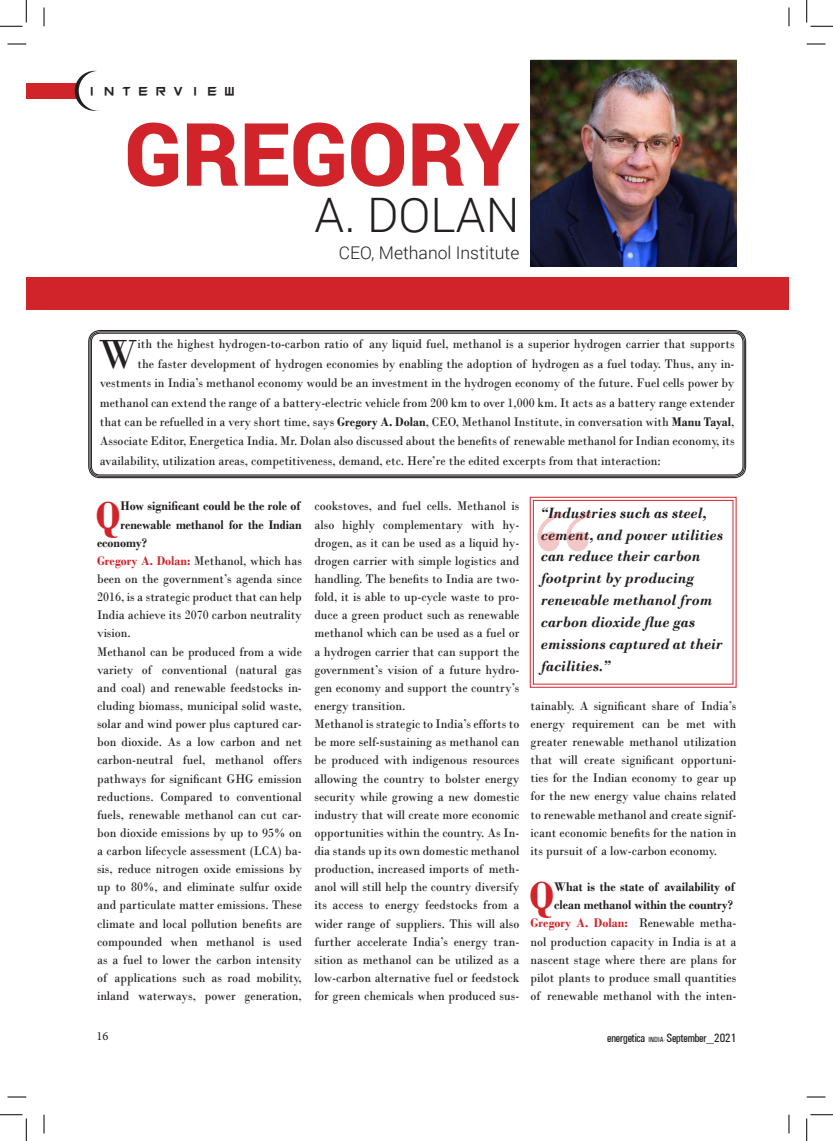
<style>
.page{position:relative;width:833px;height:1141px;background:#fff}
.page>*{position:absolute;margin:0;border:0;box-sizing:border-box;transform-origin:0 0}
.t1{font:italic 700 135.62px "Bodoni";color:#d1232a;scale:.93 1}
.t2{font:900 87.5px "Roboto";color:#d1232a}
.t3{font:300 47.5px "Roboto";color:#231f20}
.t4{font:42.75px "Bodoni";color:#231f20;scale:.93 1}
.t5{font:700 40.75px "Bodoni";color:#d1232a;scale:.93 1}
.t6{font:27.5px "Squaresharps";color:#231f20}
.t7{font:300 17.5px "Roboto";color:#231f20}
.t8{font:italic 700 15.62px/21.9px "Bodoni";color:#231f20;scale:.93 1}
.t9{font:13.12px/18.1px "Bodoni";color:#231f20;text-align:justify;scale:.93 1}
.t10{font:700 13.12px/18.1px "Bodoni";color:#231f20;scale:.93 1}
.t11{font:12.5px "Universal Condensed";color:#231f20}
.t12{font:12.5px "Minion Pro";color:#231f20}
.s1{font-weight:700}
.s2{font-weight:700;color:#d1232a}
.s3{font-family:"Univers Condensed";font-size:7.5px}
</style>
<div class="page">
<img style="left:530px;top:60px;width:206px;height:206px">
<div style="left:26px;top:277px;width:762px;height:32px;background:#d1232a"></div>
<div style="left:26px;top:83px;width:60px;height:16px;background:#d1232a"></div>
<svg style="left:75px;top:71px;width:40px;height:40px"></svg>
<div style="left:79px;top:71px;width:40px;height:40px;background:#fff;border-radius:50%"></div>
<div style="left:88px;top:330px;width:657px;height:148px;border:1px solid #231f20;border-radius:11px"></div>
<div style="left:91px;top:332px;width:652px;height:143px;border:1px solid #231f20;border-radius:9px"></div>
<svg style="left:529px;top:496px;width:207px;height:191px"></svg>
<div style="left:532px;top:500px;width:200px;height:184px;border:1px solid #d1232a"></div>
<svg style="left:7px;top:43px;width:19px;height:2px"></svg>
<svg style="left:806px;top:43px;width:19px;height:2px"></svg>
<svg style="left:7px;top:1096px;width:19px;height:1px"></svg>
<svg style="left:806px;top:1096px;width:19px;height:1px"></svg>
<svg style="left:43px;top:8px;width:2px;height:18px"></svg>
<svg style="left:43px;top:1114px;width:2px;height:19px"></svg>
<svg style="left:788px;top:8px;width:1px;height:18px"></svg>
<svg style="left:788px;top:1114px;width:1px;height:19px"></svg>
<svg style="left:0;top:0;width:27px;height:27px"></svg>
<svg style="left:0;top:1114px;width:27px;height:26px"></svg>
<svg style="left:806px;top:0;width:26px;height:27px"></svg>
<svg style="left:806px;top:1114px;width:26px;height:26px"></svg>
<p class="t6" style="left:84px;top:73px;width:156px">INTERVIEW</p>
<p class="t2" style="left:124px;top:93px;width:396px">GREGORY</p>
<p class="t3" style="left:314px;top:182px;width:206px">A. DOLAN</p>
<p class="t7" style="left:339px;top:240px;width:182px">CEO, Methanol Institute</p>
<p class="t4" style="left:99px;top:328px;width:43px">W</p>
<p class="t9" style="left:137px;top:335px;width:643px">ith the highest hydrogen-to-carbon ratio of any liquid fuel, methanol is a superior hydrogen carrier that supports</p>
<p class="t9" style="left:137px;top:354px;width:643px">the faster development of hydrogen economies by enabling the adoption of hydrogen as a fuel today. Thus, any in-</p>
<p class="t9" style="left:100px;top:374px;width:683px">vestments in India’s methanol economy would be an investment in the hydrogen economy of the future. Fuel cells power by</p>
<p class="t9" style="left:100px;top:393px;width:683px">methanol can extend the range of a battery-electric vehicle from 200 km to over 1,000 km. It acts as a battery range extender</p>
<p class="t9" style="left:100px;top:412px;width:683px">that can be refuelled in a very short time, says <span class="s1">Gregory A. Dolan</span>, CEO, Methanol Institute, in conversation with <span class="s1">Manu Tayal</span>,</p>
<p class="t9" style="left:100px;top:432px;width:683px">Associate Editor, Energetica India. Mr. Dolan also discussed about the benefits of renewable methanol for Indian economy, its</p>
<p class="t9" style="left:100px;top:451px;width:604px">availability, utilization areas, competitiveness, demand, etc. Here’re the edited excerpts from that interaction:</p>
<p class="t5" style="left:96px;top:491px;width:28px">Q</p>
<p class="t10" style="left:120px;top:497px;width:195px">How significant could be the role of</p>
<p class="t10" style="left:120px;top:515px;width:196px">renewable methanol for the Indian</p>
<p class="t10" style="left:97px;top:533px;width:55px">economy?</p>
<p class="t9" style="left:97px;top:551px;width:222px"><span class="s2">Gregory A. Dolan:</span> Methanol, which has been on the government’s agenda since 2016, is a strategic product that can help India achieve its 2070 carbon neutrality vision.</p>
<p class="t9" style="left:97px;top:642px;width:222px">Methanol can be produced from a wide variety of conventional (natural gas and coal) and renewable feedstocks in&shy;cluding biomass, municipal solid waste, solar and wind power plus captured car&shy;bon dioxide. As a low carbon and net carbon-neutral fuel, methanol offers pathways for significant GHG emission reductions. Compared to conventional fuels, renewable methanol can cut car&shy;bon dioxide emissions by up to 95% on a carbon lifecycle assessment (LCA) ba&shy;sis, reduce nitrogen oxide emissions by up to 80%, and eliminate sulfur oxide and particulate matter emissions. These climate and local pollution benefits are compounded when methanol is used as a fuel to lower the carbon intensity of applications such as road mobility, inland waterways, power generation,</p>
<p class="t9" style="left:314px;top:497px;width:222px">cookstoves, and fuel cells. Methanol is also highly complementary with hy&shy;drogen, as it can be used as a liquid hy&shy;drogen carrier with simple logistics and handling. The benefits to India are two&shy;fold, it is able to up-cycle waste to pro&shy;duce a green product such as renewable methanol which can be used as a fuel or a hydrogen carrier that can support the government’s vision of a future hydro&shy;gen economy and support the country’s energy transition.</p>
<p class="t9" style="left:314px;top:714px;width:222px">Methanol is strategic to India’s efforts to be more self-sustaining as methanol can be produced with indigenous resources allowing the country to bolster energy security while growing a new domestic industry that will create more economic opportunities within the country. As In&shy;dia stands up its own domestic methanol production, increased imports of meth&shy;anol will still help the country diversify its access to energy feedstocks from a wider range of suppliers. This will also further accelerate India’s energy tran&shy;sition as methanol can be utilized as a low-carbon alternative fuel or feedstock for green chemicals when produced sus-</p>
<p class="t8" style="left:540px;top:501px;width:197px">“Industries such as steel, cement, and power utilities can reduce their carbon footprint by producing renewable methanol from carbon dioxide flue gas emissions captured at their facilities.”</p>
<h1 class="t1" style="left:524px;top:477px;width:68px">“</h1>
<p class="t9" style="left:530px;top:696px;width:223px">tainably. A significant share of India’s energy requirement can be met with greater renewable methanol utilization that will create significant opportuni&shy;ties for the Indian economy to gear up for the new energy value chains related to renewable methanol and create signif&shy;icant economic benefits for the nation in its pursuit of a low-carbon economy.</p>
<p class="t5" style="left:529px;top:871px;width:28px">Q</p>
<p class="t10" style="left:553px;top:877px;width:196px">What is the state of availability of clean methanol within the country?</p>
<p class="t9" style="left:530px;top:914px;width:223px"><span class="s2">Gregory A. Dolan:</span> Renewable metha&shy;nol production capacity in India is at a nascent stage where there are plans for pilot plants to produce small quantities of renewable methanol with the inten-</p>
<p class="t12" style="left:96px;top:1027px;width:13px">16</p>
<p class="t11" style="left:606px;top:1030px;width:131px">energetica <span class="s3">INDIA-</span> September_2021</p>
</div>
